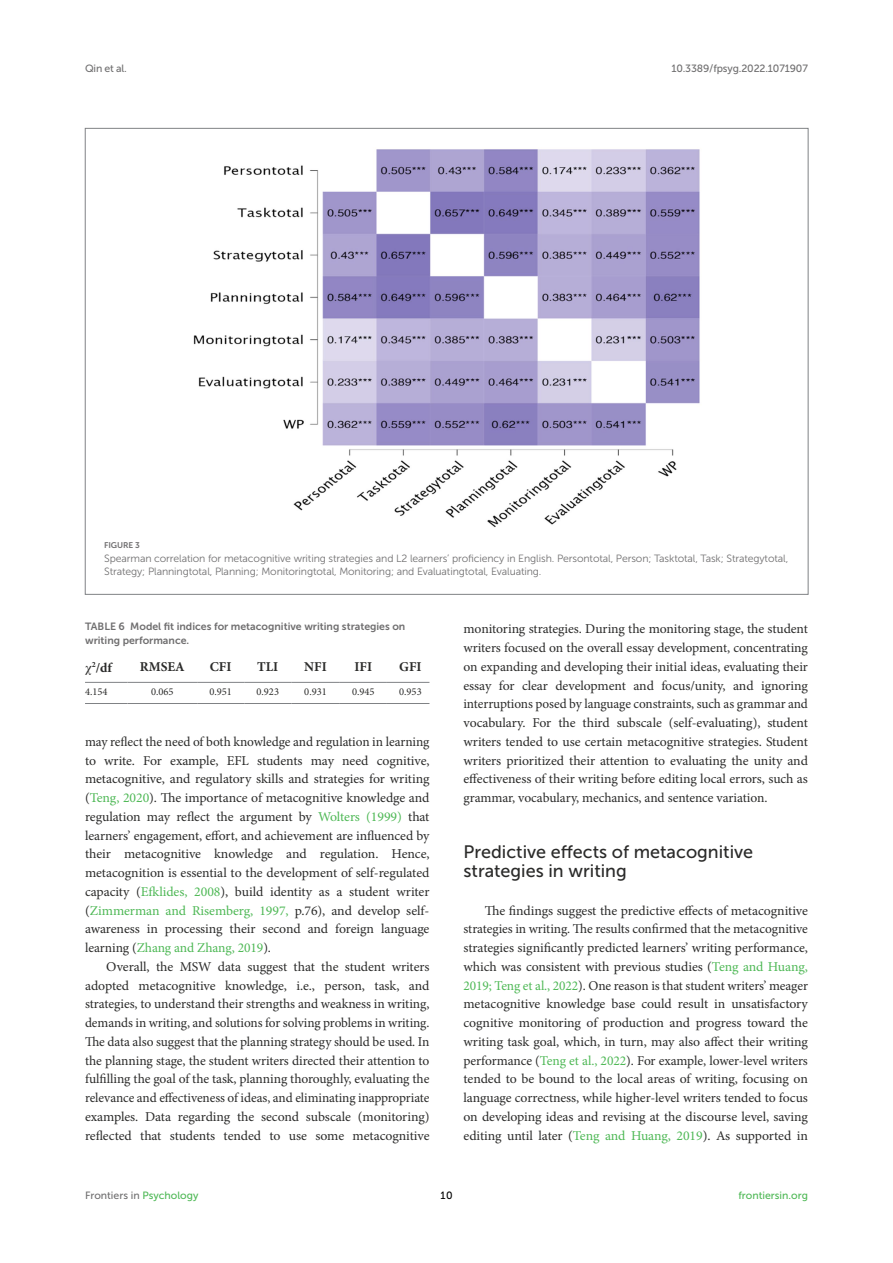
<style>
.page{position:relative;width:893px;height:1263px;background:#fff}
.page>*{position:absolute;margin:0;border:0;box-sizing:border-box;transform-origin:0 0}
.HEAD_2{font:18px/18.8px "Museo Sans 500";color:#2b2b2a}
.TEXT{font:13.5px/18.8px "Minion Pro";letter-spacing:-.005em;color:#2b2b2a;text-align:justify}
.TEXT_FLUSH{font:13.5px/18.8px "Minion Pro";letter-spacing:-.005em;color:#2b2b2a;text-align:justify}
.TB_CH{font:700 13.5px "Minion Pro";color:#2b2b2a}
.FIG_LEG{font:10.5px/13.5px "Museo Sans 300";letter-spacing:-.01em;color:#706f70}
.TT{font:10.5px/13.5px "Museo Sans 700";color:#706f70}
.t1{font:10.5px "Museo Sans 500";letter-spacing:-.015em;color:#706f70}
.TB_TX{font:10.5px "Minion Pro";color:#2b2b2a}
.t2{font:10.5px "Museo Sans 500";color:#4eb855}
.t3{font:10.5px "Museo Sans 500";color:#000}
.FIG_HD{font:8.25px "Museo Sans 700";letter-spacing:-.01em;color:#706f70}
.s1{font-family:"STIX General";font-weight:400}
.s2{color:#4eb855}
</style>
<div class="page">
<img style="left:193px;top:149px;width:507px;height:378px">
<hr style="left:128px;top:682px;width:69px;height:1px;background:#808285">
<hr style="left:197px;top:682px;width:47px;height:1px;background:#808285">
<hr style="left:244px;top:682px;width:47px;height:1px;background:#808285">
<hr style="left:291px;top:682px;width:49px;height:1px;background:#808285">
<hr style="left:340px;top:682px;width:47px;height:1px;background:#808285">
<hr style="left:387px;top:682px;width:42px;height:1px;background:#808285">
<hr style="left:85px;top:682px;width:43px;height:1px;background:#808285">
<hr style="left:85px;top:703px;width:43px;height:1px;background:#808285">
<hr style="left:128px;top:703px;width:69px;height:1px;background:#808285">
<hr style="left:197px;top:703px;width:47px;height:1px;background:#808285">
<hr style="left:244px;top:703px;width:47px;height:1px;background:#808285">
<hr style="left:291px;top:703px;width:49px;height:1px;background:#808285">
<hr style="left:340px;top:703px;width:47px;height:1px;background:#808285">
<hr style="left:387px;top:703px;width:42px;height:1px;background:#808285">
<p class="t1" style="left:85px;top:63px;width:43px">Qin et al.</p>
<p class="t1" style="left:671px;top:63px;width:138px">10.3389/fpsyg.2022.1071907</p>
<p class="FIG_HD" style="left:104px;top:541px;width:37px">FIGURE 3</p>
<p class="FIG_LEG" style="left:104px;top:552px;width:686px">Spearman correlation for metacognitive writing strategies and L2 learners’ proficiency in English. Persontotal, Person; Tasktotal, Task; Strategytotal,<br>Strategy; Planningtotal, Planning; Monitoringtotal, Monitoring; and Evaluatingtotal, Evaluating.</p>
<p class="TT" style="left:85px;top:620px;width:322px">TABLE 6 Model fit indices for metacognitive writing strategies on writing performance.</p>
<p class="TB_CH" style="left:85px;top:658px;width:28px"><span class="s1">χ</span><sup>2</sup>/df</p>
<p class="TB_CH" style="left:140px;top:657px;width:46px">RMSEA</p>
<p class="TB_CH" style="left:210px;top:657px;width:23px">CFI</p>
<p class="TB_CH" style="left:257px;top:657px;width:23px">TLI</p>
<p class="TB_CH" style="left:304px;top:657px;width:24px">NFI</p>
<p class="TB_CH" style="left:355px;top:657px;width:19px">IFI</p>
<p class="TB_CH" style="left:399px;top:657px;width:24px">GFI</p>
<p class="TB_TX" style="left:85px;top:684px;width:24px">4.154</p>
<p class="TB_TX" style="left:151px;top:684px;width:24px">0.065</p>
<p class="TB_TX" style="left:209px;top:684px;width:24px">0.951</p>
<p class="TB_TX" style="left:256px;top:684px;width:24px">0.923</p>
<p class="TB_TX" style="left:304px;top:684px;width:24px">0.931</p>
<p class="TB_TX" style="left:352px;top:684px;width:24px">0.945</p>
<p class="TB_TX" style="left:399px;top:684px;width:24px">0.953</p>
<p class="TEXT" style="left:85px;top:732px;width:346px">may reflect the need of both knowledge and regulation in learning to write. For example, EFL students may need cognitive, metacognitive, and regulatory skills and strategies for writing (<span class="s2">Teng, 2020</span>). The importance of metacognitive knowledge and regulation may reflect the argument by <span class="s2">Wolters (1999)</span> that learners’ engagement, effort, and achievement are influenced by their metacognitive knowledge and regulation. Hence, metacognition is essential to the development of self-regulated capacity (<span class="s2">Efklides, 2008</span>), build identity as a student writer (<span class="s2">Zimmerman and Risemberg, 1997,</span> p.76), and develop self&shy;awareness in processing their second and foreign language learning (<span class="s2">Zhang and Zhang, 2019</span>).</p>
<p class="TEXT" style="left:85px;top:957px;width:346px;text-indent:21px">Overall, the MSW data suggest that the student writers adopted metacognitive knowledge, i.e., person, task, and strategies, to understand their strengths and weakness in writing, demands in writing, and solutions for solving problems in writing.<br>The data also suggest that the planning strategy should be used. In the planning stage, the student writers directed their attention to fulfilling the goal of the task, planning thoroughly, evaluating the relevance and effectiveness of ideas, and eliminating inappropriate examples. Data regarding the second subscale (monitoring) reflected that students tended to use some metacognitive</p>
<p class="TEXT" style="left:463px;top:620px;width:346px">monitoring strategies. During the monitoring stage, the student writers focused on the overall essay development, concentrating on expanding and developing their initial ideas, evaluating their essay for clear development and focus/unity, and ignoring interruptions posed by language constraints, such as grammar and vocabulary. For the third subscale (self-evaluating), student writers tended to use certain metacognitive strategies. Student writers prioritized their attention to evaluating the unity and effectiveness of their writing before editing local errors, such as grammar, vocabulary, mechanics, and sentence variation.</p>
<p class="HEAD_2" style="left:463px;top:843px;width:291px">Predictive effects of metacognitive strategies in writing</p>
<p class="TEXT_FLUSH" style="left:463px;top:901px;width:346px;text-indent:21px">The findings suggest the predictive effects of metacognitive strategies in writing. The results confirmed that the metacognitive strategies significantly predicted learners’ writing performance, which was consistent with previous studies (<span class="s2">Teng and Huang, 2019; Teng et al., 2022</span>). One reason is that student writers’ meager metacognitive knowledge base could result in unsatisfactory cognitive monitoring of production and progress toward the writing task goal, which, in turn, may also affect their writing performance (<span class="s2">Teng et al., 2022</span>). For example, lower-level writers tended to be bound to the local areas of writing, focusing on language correctness, while higher-level writers tended to focus on developing ideas and revising at the discourse level, saving editing until later (<span class="s2">Teng and Huang, 2019</span>). As supported in</p>
<p class="t1" style="left:85px;top:1190px;width:115px">Frontiers in <span class="s2">Psychology</span></p>
<p class="t3" style="left:440px;top:1190px;width:14px">10</p>
<p class="t2" style="left:738px;top:1190px;width:71px">frontiersin.org</p>
</div>
